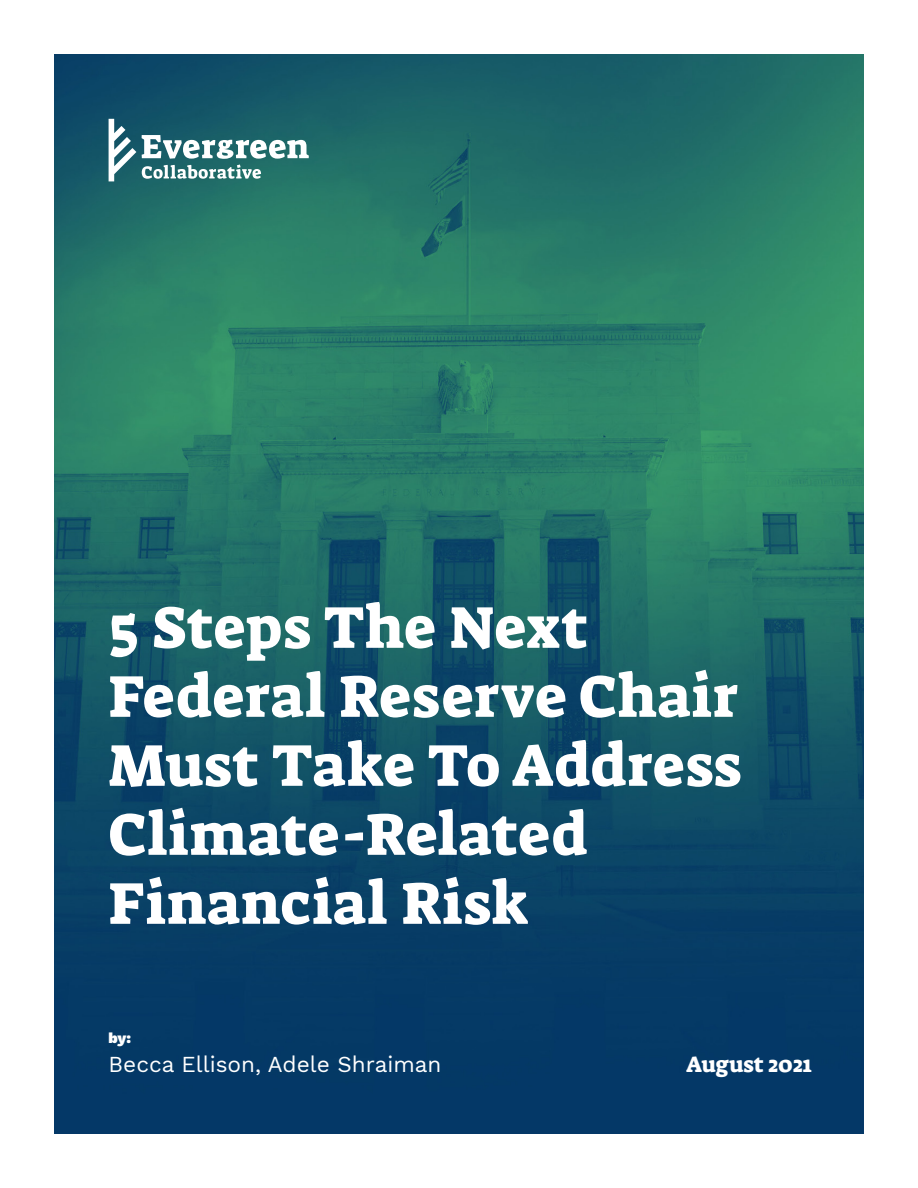
<style>
.page{position:relative;width:918px;height:1188px;background:#fff}
.page>*{position:absolute;margin:0;border:0;box-sizing:border-box;transform-origin:0 0}
.t1{font:60px/69px "Suez One";letter-spacing:.01em;color:#fff}
.t2{font:22.5px "Work Sans";color:#fff}
.t3{font:22.5px "Suez One";letter-spacing:.005em;color:#fff}
.t4{font:900 15px "Work Sans";color:#fff}
</style>
<div class="page">
<img style="left:55px;top:55px;width:808px;height:1078px">
<svg style="left:142px;top:165px;width:119px;height:14px"></svg>
<svg style="left:142px;top:135px;width:167px;height:24px"></svg>
<svg style="left:109px;top:119px;width:27px;height:62px"></svg>
<p class="t1" style="left:109px;top:593px;width:634px">5 Steps The Next<br>Federal Reserve Chair<br>Must Take To Address<br>Climate-Related<br>Financial Risk</p>
<p class="t4" style="left:109px;top:1030px;width:24px">by:</p>
<p class="t2" style="left:109px;top:1051px;width:334px">Becca Ellison, Adele Shraiman</p>
<p class="t3" style="left:686px;top:1049px;width:127px">August 2021</p>
</div>
